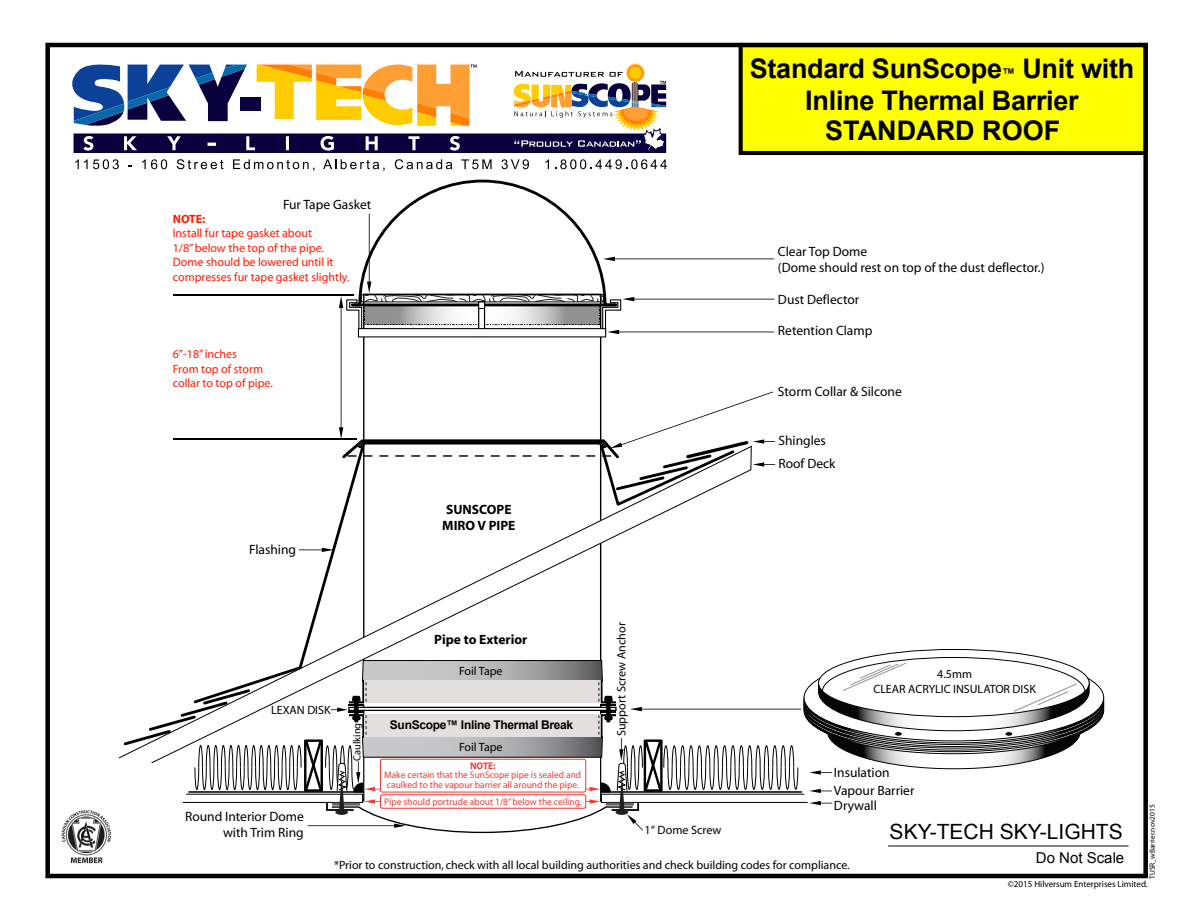
<style>
.page{position:relative;width:1188px;height:918px;background:#fff}
.page>*{position:absolute;margin:0;border:0;box-sizing:border-box;transform-origin:0 0}
.t1{font:700 27px/32.4px "Arial";letter-spacing:-.01em;color:#000;text-align:center}
.t2{font:21px "Arial";color:#000}
.t3{font:15px "Arial";color:#000}
.t4{font:13.5px/16.2px "Myriad";color:#000;text-align:right}
.t5{font:700 13.5px/16.2px "Myriad";color:#000}
.t6{font:12.15px "Myriad Pro";color:#000}
.t7{font:12.15px "Myriad";color:#000}
.t8{font:12px/14.4px "Myriad";color:#ff1a00}
.t9{font:12px/14.4px "Myriad";color:#000;text-align:center}
.t10{font:700 12px "Arial";letter-spacing:-.025em;color:#000}
.t11{font:700 12px "Myriad";color:#ff1a00}
.t12{font:10.5px "Myriad Pro";color:#000}
.t13{font:9.75px/9.8px "Myriad";color:#ef3b39}
.t14{font:700 9.75px "Myriad";color:#ef3b39}
.t15{font:9px "Myriad";color:#000}
.t16{font:7.5px "Myriad";color:#000}
.s1{font-size:13.5px}
</style>
<div class="page">
<svg style="left:301px;top:492px;width:406px;height:165px"></svg>
<hr style="left:888px;top:846px;width:241px;height:1px;background:#000">
<div style="left:739px;top:43px;width:409px;height:112px;background:#ff0;border:4px solid #000"></div>
<div style="left:45px;top:43px;width:1103px;height:835px;border:4px solid #000"></div>
<svg style="left:75px;top:159px;width:44px;height:10px"></svg>
<svg style="left:142px;top:159px;width:25px;height:10px"></svg>
<svg style="left:177px;top:159px;width:47px;height:10px"></svg>
<svg style="left:233px;top:159px;width:81px;height:12px"></svg>
<svg style="left:323px;top:159px;width:62px;height:12px"></svg>
<svg style="left:395px;top:159px;width:57px;height:10px"></svg>
<svg style="left:461px;top:159px;width:31px;height:10px"></svg>
<svg style="left:502px;top:159px;width:27px;height:10px"></svg>
<svg style="left:545px;top:159px;width:4px;height:10px"></svg>
<svg style="left:555px;top:159px;width:112px;height:10px"></svg>
<svg style="left:72px;top:63px;width:594px;height:90px"></svg>
<svg style="left:819px;top:649px;width:270px;height:68px"></svg>
<svg style="left:299px;top:548px;width:35px;height:4px"></svg>
<hr style="left:173px;top:439px;width:183px;height:1px;background:#000">
<hr style="left:173px;top:294px;width:180px;height:2px;background:#000">
<svg style="left:339px;top:179px;width:436px;height:313px"></svg>
<svg style="left:122px;top:657px;width:982px;height:177px"></svg>
<img style="left:61px;top:810px;width:51px;height:53px">
<h1 class="t1" style="left:750px;top:53px;width:386px">Standard SunScope<span class="s1">™</span> Unit with<br>Inline Thermal Barrier</h1>
<p class="t4" style="left:283px;top:197px;width:90px">Fur Tape Gasket</p>
<p class="t11" style="left:173px;top:213px;width:34px">NOTE:</p>
<p class="t8" style="left:173px;top:227px;width:178px">Install fur tape gasket about<br>1/8” below the top of the pipe.<br>Dome should be lowered until it compresses fur tape gasket slightly.</p>
<p class="t8" style="left:173px;top:348px;width:102px">6”-18” inches<br>From top of storm collar to top of pipe.</p>
<p class="t4" style="left:249px;top:542px;width:49px">Flashing</p>
<p class="t5" style="left:442px;top:502px;width:75px">SUNSCOPE<br>MIRO V PIPE</p>
<h1 class="t1" style="left:825px;top:115px;width:236px">STANDARD ROOF</h1>
<p class="t4" style="left:778px;top:244px;width:268px;text-align:left">Clear Top Dome<br>(Dome should rest on top of the dust deflector.)</p>
<p class="t4" style="left:778px;top:292px;width:83px">Dust Deflector</p>
<p class="t4" style="left:778px;top:323px;width:96px">Retention Clamp</p>
<p class="t4" style="left:778px;top:384px;width:125px">Storm Collar &amp; Silcone</p>
<p class="t4" style="left:778px;top:433px;width:49px">Shingles</p>
<p class="t4" style="left:778px;top:456px;width:59px">Roof Deck</p>
<p class="t6" style="left:614px;top:736px;width:115px;rotate:-90deg">Support Screw Anchor</p>
<p class="t5" style="left:434px;top:631px;width:95px">Pipe to Exterior</p>
<p class="t9" style="left:459px;top:664px;width:45px">Foil Tape</p>
<p class="t9" style="left:873px;top:667px;width:164px">4.5mm<br>CLEAR ACRYLIC INSULATOR DISK</p>
<p class="t9" style="left:271px;top:703px;width:61px">LEXAN DISK</p>
<p class="t10" style="left:390px;top:717px;width:185px">SunScope™ Inline Thermal Break</p>
<p class="t12" style="left:351px;top:761px;width:40px;rotate:-90deg">Caulking</p>
<p class="t9" style="left:459px;top:741px;width:45px">Foil Tape</p>
<p class="t14" style="left:470px;top:760px;width:27px">NOTE:</p>
<p class="t13" style="left:384px;top:771px;width:199px">Make certain that the SunScope pipe is sealed and caulked to the vapour barrier all around the pipe.</p>
<p class="t13" style="left:384px;top:798px;width:199px">Pipe should portrude about 1/8” below the ceiling.</p>
<p class="t4" style="left:834px;top:765px;width:57px">Insulation</p>
<p class="t4" style="left:834px;top:783px;width:82px">Vapour Barrier</p>
<p class="t4" style="left:834px;top:798px;width:44px">Drywall</p>
<p class="t16" style="left:1149px;top:879px;width:76px;rotate:-90deg">TUSR_wBarrier.nov2015</p>
<p class="t4" style="left:185px;top:809px;width:120px">Round Interior Dome with Trim Ring</p>
<h2 class="t2" style="left:890px;top:817px;width:235px">SKY-TECH SKY-LIGHTS</h2>
<p class="t3" style="left:1036px;top:847px;width:90px">Do Not Scale</p>
<p class="t7" style="left:645px;top:824px;width:78px">1“ Dome Screw</p>
<p class="t9" style="left:334px;top:858px;width:517px">*Prior to construction, check with all local building authorities and check building codes for compliance.</p>
<p class="t15" style="left:1008px;top:880px;width:141px">©2015 Hilversum Enterprises Limited.</p>
</div>
